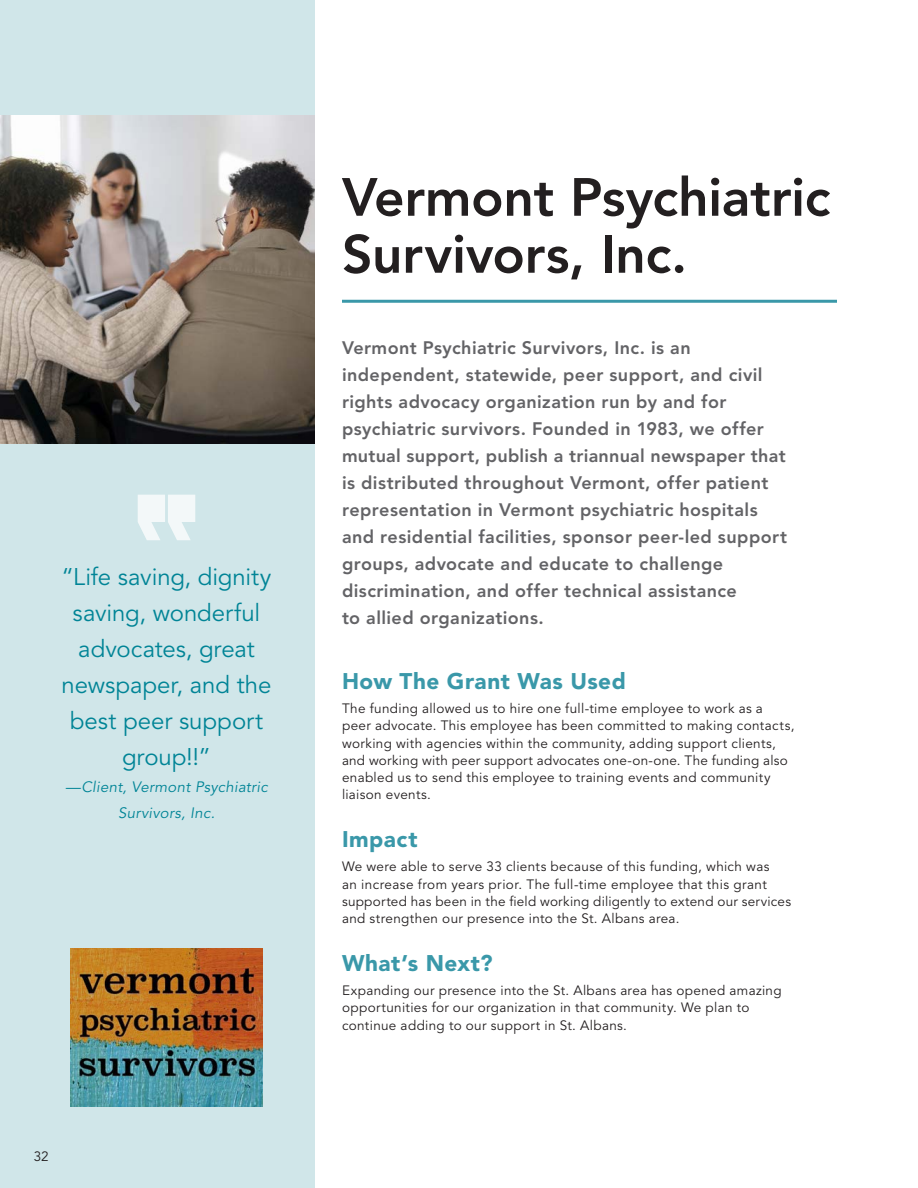
<style>
.page{position:relative;width:918px;height:1188px;background:#fff}
.page>*{position:absolute;margin:0;border:0;box-sizing:border-box;transform-origin:0 0}
.t1{font:800 53.25px/57px "Avenir LT Std";letter-spacing:-.005em;color:#231f20}
.t2{font:24px/36px "Avenir LT Std";letter-spacing:-.005em;color:#008496;text-align:center}
.t3{font:900 22.5px "Avenir LT Std";letter-spacing:.02em;color:#3a98a9}
.t4{font:800 18px/27px "Avenir LT Std";letter-spacing:.025em;color:#636366}
.t5{font:italic 15px/26.2px "Avenir LT Std";letter-spacing:.02em;color:#008496;text-align:center}
.t6{font:13.5px/17.2px "Avenir LT Std";letter-spacing:.025em;color:#231f20}
</style>
<div class="page">
<div style="left:0;top:0;width:315px;height:1188px;background:#d0e6e9"></div>
<img style="left:71px;top:949px;width:191px;height:158px">
<img style="left:0;top:116px;width:315px;height:328px">
<svg style="left:138px;top:495px;width:57px;height:45px"></svg>
<hr style="left:342px;top:300px;width:495px;height:3px;background:#3a98a9">
<h2 class="t2" style="left:62px;top:560px;width:211px">“Life saving, dignity saving, wonderful advocates, great newspaper, and the best peer support group!!”</h2>
<p class="t5" style="left:65px;top:774px;width:204px">—Client, Vermont Psychiatric<br>Survivors, Inc.</p>
<p class="t6" style="left:34px;top:1148px;width:16px">32</p>
<h1 class="t1" style="left:342px;top:169px;width:490px">Vermont Psychiatric<br>Survivors, Inc.</h1>
<p class="t4" style="left:342px;top:334px;width:447px">Vermont Psychiatric Survivors, Inc. is an independent, statewide, peer support, and civil rights advocacy organization run by and for psychiatric survivors. Founded in 1983, we offer mutual support, publish a triannual newspaper that is distributed throughout Vermont, offer patient representation in Vermont psychiatric hospitals and residential facilities, sponsor peer-led support groups, advocate and educate to challenge discrimination, and offer technical assistance<br>to allied organizations.</p>
<h3 class="t3" style="left:342px;top:668px;width:285px">How The Grant Was Used</h3>
<p class="t6" style="left:342px;top:700px;width:454px">The funding allowed us to hire one full-time employee to work as a peer advocate. This employee has been committed to making contacts, working with agencies within the community, adding support clients, and working with peer support advocates one-on-one. The funding also enabled us to send this employee to training events and community liaison events.</p>
<h3 class="t3" style="left:342px;top:826px;width:77px">Impact</h3>
<p class="t6" style="left:342px;top:858px;width:451px">We were able to serve 33 clients because of this funding, which was<br>an increase from years prior. The full-time employee that this grant supported has been in the field working diligently to extend our services and strengthen our presence into the St. Albans area.</p>
<h3 class="t3" style="left:342px;top:950px;width:152px">What’s Next?</h3>
<p class="t6" style="left:342px;top:982px;width:441px">Expanding our presence into the St. Albans area has opened amazing opportunities for our organization in that community. We plan to continue adding to our support in St. Albans.</p>
</div>
